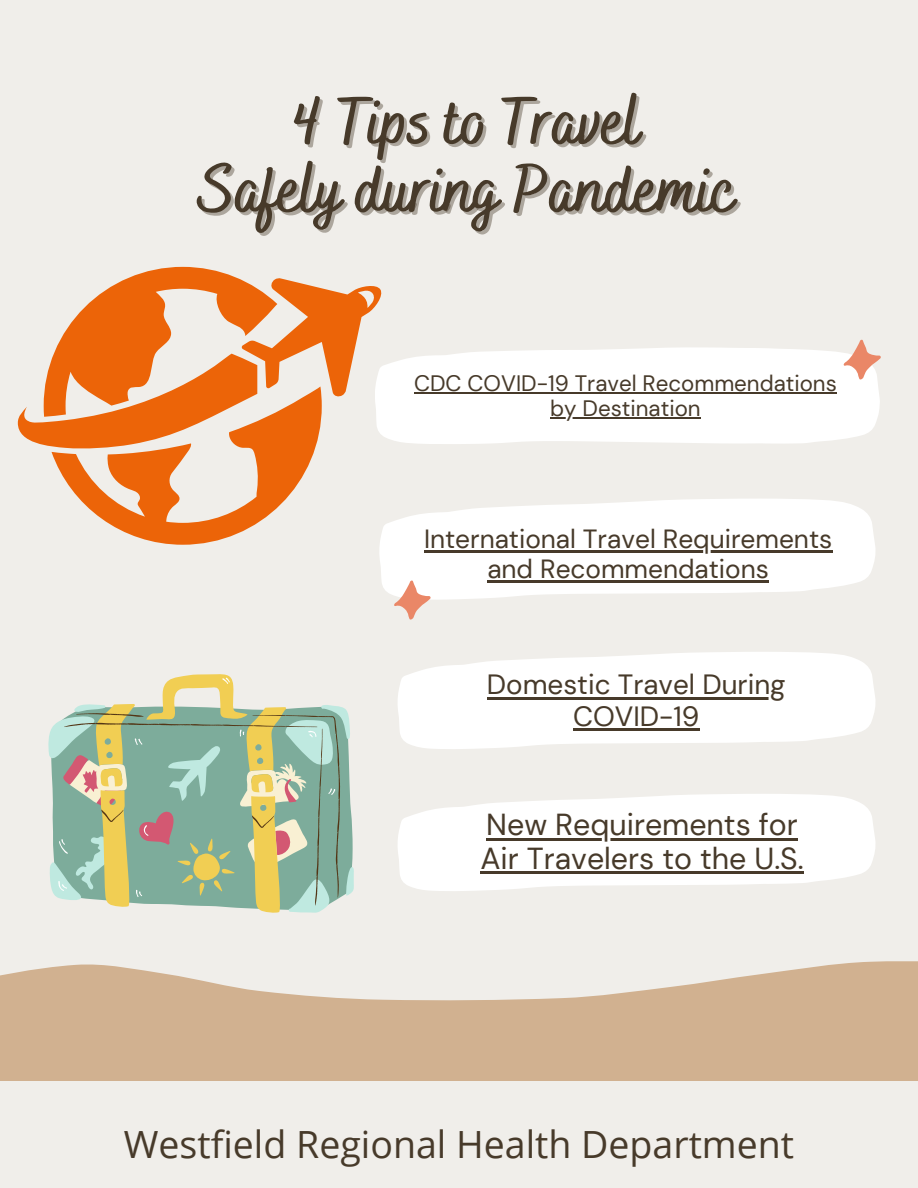
<style>
.page{position:relative;width:918px;height:1188px;background:#f0eeea}
.page>*{position:absolute;margin:0;border:0;box-sizing:border-box;transform-origin:0 0}
.t1{font:700 67.95px "Bakerie Smooth";color:#473a2a}
.t2{font:37.5px "Open Sans";color:#473a2a}
.t3{font:30.3px/33.9px "DM Sans";color:#473a2a}
.t4{font:27.75px/31.3px "DM Sans";color:#473a2a;text-align:center}
.t5{font:26.25px/30px "DM Sans";color:#473a2a;text-align:center}
.t6{font:22.35px/25.2px "DM Sans";color:#473a2a;text-align:center}
</style>
<div class="page">
<svg style="left:0;top:961px;width:918px;height:119px;fill:#d1b190"></svg>
<svg style="left:18px;top:267px;width:364px;height:278px"></svg>
<svg style="left:374px;top:340px;width:506px;height:114px;fill:#fff"></svg>
<svg style="left:844px;top:340px;width:37px;height:40px"></svg>
<hr style="left:414px;top:392px;width:423px;height:2px;background:#473a2a">
<hr style="left:550px;top:418px;width:151px;height:1px;background:#473a2a">
<svg style="left:398px;top:652px;width:477px;height:97px;background:#fbfbfa"></svg>
<hr style="left:487px;top:697px;width:299px;height:2px;background:#473a2a">
<hr style="left:573px;top:728px;width:126px;height:3px;background:#473a2a">
<svg style="left:379px;top:499px;width:496px;height:101px;background:#faf9f9"></svg>
<svg style="left:394px;top:581px;width:37px;height:39px"></svg>
<hr style="left:424px;top:551px;width:408px;height:2px;background:#473a2a">
<hr style="left:487px;top:581px;width:282px;height:2px;background:#473a2a">
<svg style="left:398px;top:794px;width:477px;height:97px;background:#fafaf9"></svg>
<hr style="left:486px;top:838px;width:312px;height:2px;background:#473a2a">
<hr style="left:480px;top:872px;width:21px;height:2px;background:#473a2a">
<hr style="left:501px;top:872px;width:303px;height:2px;background:#473a2a">
<svg style="left:48px;top:706px;width:306px;height:207px"></svg>
<svg style="left:96px;top:674px;width:190px;height:239px"></svg>
<svg style="left:64px;top:713px;width:276px;height:192px;background:#9ab498"></svg>
<svg style="left:58px;top:678px;width:277px;height:219px;background:#aabd9c"></svg>
<p class="t1" style="left:293px;top:82px;width:349px">4 Tips to Travel</p>
<p class="t1" style="left:199px;top:150px;width:538px">Safely during Pandemic</p>
<p class="t6" style="left:414px;top:371px;width:424px">CDC COVID-19 Travel Recommendations by Destination</p>
<p class="t5" style="left:424px;top:524px;width:410px">International Travel Requirements and Recommendations</p>
<p class="t4" style="left:487px;top:669px;width:300px">Domestic Travel During<br>COVID-19</p>
<p class="t3" style="left:480px;top:808px;width:325px">New Requirements for<br>Air Travelers to the U.S.</p>
<p class="t2" style="left:124px;top:1118px;width:672px">Westfield Regional Health Department</p>
</div>
